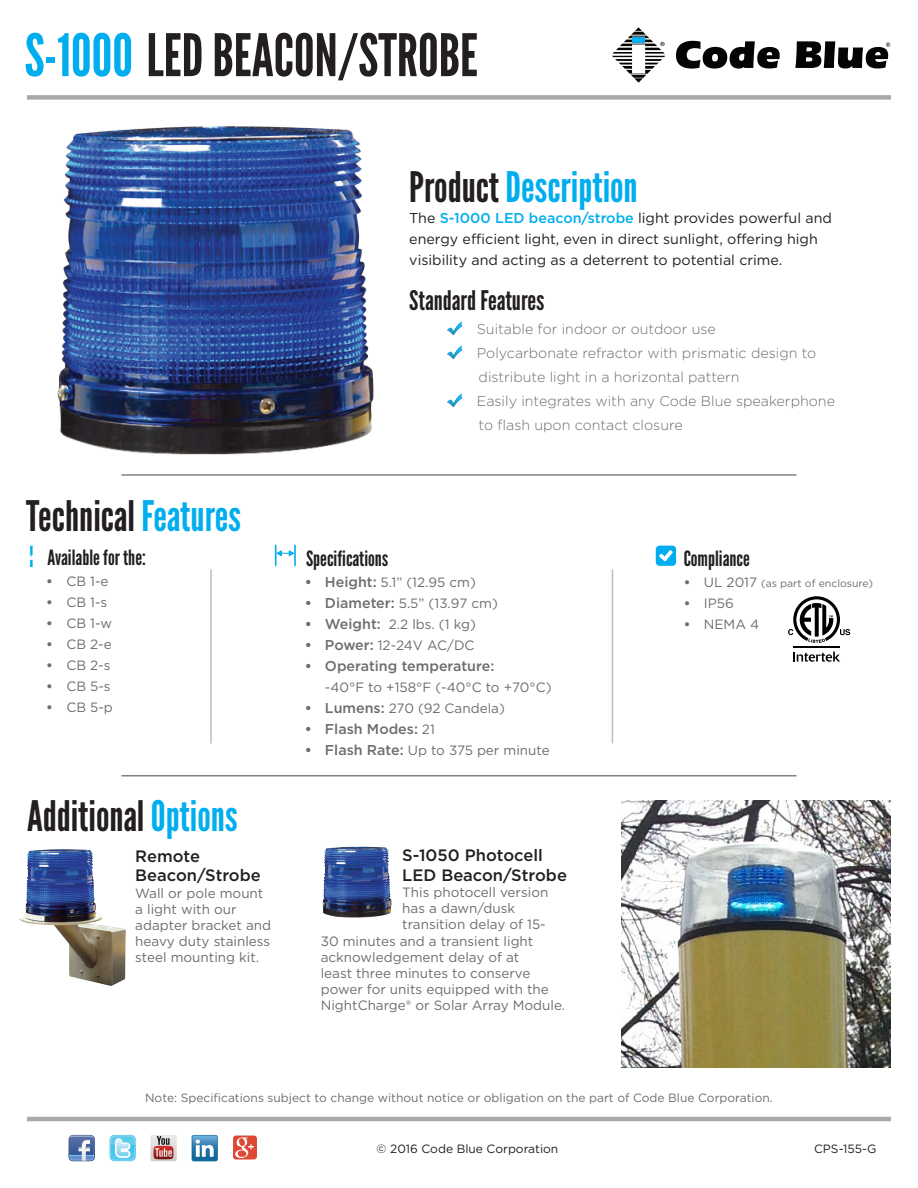
<style>
.page{position:relative;width:918px;height:1188px;background:#fff}
.page>*{position:absolute;margin:0;border:0;box-sizing:border-box;transform-origin:0 0}
.t1{font:58.5px "League Gothic";color:#231f20}
.t2{font:42px "League Gothic";color:#231f20}
.t3{font:42px "League Gothic";color:#00aeef}
.t4{font:27px "League Gothic";color:#231f20}
.t5{font:21px "League Gothic";color:#231f20}
.t6{font:500 16.5px/19.8px "Gotham";color:#231f20}
.t7{font:300 14.25px/24px "Gotham";color:#6c6d70}
.t8{font:14.25px/21px "Gotham";color:#231f20}
.t9{font:500 14.25px "Gotham";color:#6c6d70}
.t10{font:13.5px/16.2px "Gotham";color:#6c6d70}
.t11{font:12px "Gotham";color:#6c6d70}
.t12{font:12px "Gotham";color:#231f20}
.t13{font:10.5px "Gotham";color:#6c6d70}
.s1{color:#00aeef}
.s2{font-weight:700}
.s3{color:#231f20}
.s4{font-weight:500;color:#00aeef}
.s5{font-weight:700;font-size:14.25px}
.s6{font-weight:500;font-size:14.25px}
.s7{font-weight:400;font-size:13.5px}
.s8{font-weight:700;font-size:13.5px}
.s9{font-size:13.5px}
</style>
<div class="page">
<svg style="left:69px;top:1135px;width:26px;height:26px"></svg>
<svg style="left:110px;top:1135px;width:26px;height:26px"></svg>
<img style="left:233px;top:1136px;width:24px;height:23px">
<svg style="left:192px;top:1135px;width:26px;height:26px"></svg>
<img style="left:150px;top:1135px;width:27px;height:26px">
<hr style="left:27px;top:1117px;width:864px;height:4px;background:#a8a9ad">
<svg style="left:676px;top:41px;width:104px;height:28px"></svg>
<svg style="left:795px;top:41px;width:95px;height:28px"></svg>
<svg style="left:612px;top:27px;width:53px;height:56px"></svg>
<div style="left:27px;top:95px;width:864px;height:5px;background:#a8a9ad"></div>
<img style="left:27px;top:95px;width:390px;height:381px">
<img style="left:447px;top:321px;width:16px;height:14px">
<img style="left:447px;top:345px;width:16px;height:14px">
<img style="left:447px;top:393px;width:16px;height:14px">
<svg style="left:29px;top:545px;width:4px;height:23px"></svg>
<hr style="left:275px;top:545px;width:2px;height:20px;background:#00aeef">
<hr style="left:294px;top:545px;width:2px;height:20px;background:#00aeef">
<svg style="left:276px;top:550px;width:19px;height:7px"></svg>
<hr style="left:210px;top:569px;width:2px;height:175px;background:#bcbdc0">
<svg style="left:793px;top:652px;width:47px;height:10px"></svg>
<hr style="left:793px;top:647px;width:47px;height:1px;background:#000">
<svg style="left:788px;top:596px;width:62px;height:47px"></svg>
<svg style="left:656px;top:546px;width:20px;height:20px"></svg>
<hr style="left:612px;top:569px;width:1px;height:175px;background:#bcbdc0">
<hr style="left:122px;top:474px;width:674px;height:2px;background:#808285">
<img style="left:322px;top:846px;width:70px;height:72px">
<img style="left:19px;top:849px;width:107px;height:137px">
<hr style="left:122px;top:775px;width:674px;height:1px;background:#808285">
<img style="left:621px;top:800px;width:270px;height:267px">
<p class="t1" style="left:25px;top:20px;width:455px"><span class="s1">S-1000</span> LED BEACON/STROBE</p>
<p class="t2" style="left:26px;top:491px;width:216px">Technical <span class="s1">Features</span></p>
<p class="t5" style="left:48px;top:545px;width:100px">Available for the:</p>
<p class="t10" style="left:46px;top:573px;width:64px"><span class="s2">•</span> CB 1-e</p>
<p class="t10" style="left:46px;top:594px;width:63px"><span class="s2">•</span> CB 1-s</p>
<p class="t10" style="left:46px;top:615px;width:67px"><span class="s2">•</span> CB 1-w</p>
<p class="t10" style="left:46px;top:636px;width:67px"><span class="s2">•</span> CB 2-e</p>
<p class="t10" style="left:46px;top:657px;width:66px"><span class="s2">•</span> CB 2-s</p>
<p class="t10" style="left:46px;top:678px;width:66px"><span class="s2">•</span> CB 5-s</p>
<p class="t10" style="left:46px;top:699px;width:68px"><span class="s2">•</span> CB 5-p</p>
<p class="t2" style="left:27px;top:791px;width:212px">Additional <span class="s1">Options</span></p>
<p class="t6" style="left:135px;top:846px;width:66px">Remote</p>
<p class="t6" style="left:135px;top:865px;width:127px">Beacon/Strobe</p>
<p class="t10" style="left:135px;top:885px;width:137px">Wall or pole mount a light with our adapter bracket and heavy duty stainless steel mounting kit.</p>
<p class="t3" style="left:409px;top:162px;width:230px"><span class="s3">Product</span> Description</p>
<p class="t8" style="left:409px;top:208px;width:424px">The <span class="s4">S-1000 LED beacon/strobe</span> light provides powerful and energy efficient light, even in direct sunlight, offering high visibility and acting as a deterrent to potential crime.</p>
<p class="t4" style="left:409px;top:284px;width:137px">Standard Features</p>
<p class="t7" style="left:477px;top:317px;width:241px">Suitable for indoor or outdoor use</p>
<p class="t7" style="left:477px;top:341px;width:341px">Polycarbonate refractor with prismatic design to distribute light in a horizontal pattern</p>
<p class="t7" style="left:477px;top:389px;width:360px">Easily integrates with any Code Blue speakerphone to flash upon contact closure</p>
<p class="t5" style="left:306px;top:546px;width:84px">Specifications</p>
<p class="t10" style="left:305px;top:574px;width:173px"><span class="s5">•</span> <span class="s6">Height:</span> 5.1” (12.95 cm)</p>
<p class="t10" style="left:305px;top:595px;width:195px"><span class="s5">•</span> <span class="s6">Diameter:</span> 5.5” (13.97 cm)</p>
<p class="t10" style="left:305px;top:616px;width:173px"><span class="s5">•</span> <span class="s6">Weight:</span> 2.2 lbs. (1 kg)</p>
<p class="t10" style="left:305px;top:637px;width:171px"><span class="s5">•</span> <span class="s6">Power:</span> 12-24V AC/DC</p>
<p class="t9" style="left:305px;top:657px;width:191px"><span class="s2">•</span> Operating temperature:</p>
<p class="t10" style="left:325px;top:679px;width:228px">-40°F to +158°F (-40°C to +70°C)</p>
<p class="t10" style="left:305px;top:700px;width:202px"><span class="s5">•</span> <span class="s6">Lumens:</span> 270 (92 Candela)</p>
<p class="t9" style="left:305px;top:720px;width:132px"><span class="s2">•</span> Flash Modes: <span class="s7">21</span></p>
<p class="t10" style="left:305px;top:742px;width:247px"><span class="s5">•</span> <span class="s6">Flash Rate:</span> Up to 375 per minute</p>
<p class="t6" style="left:402px;top:845px;width:166px">S-1050 Photocell<br>LED Beacon/Strobe</p>
<p class="t10" style="left:402px;top:884px;width:148px">This photocell version</p>
<p class="t10" style="left:402px;top:900px;width:114px">has a dawn/dusk</p>
<p class="t10" style="left:402px;top:916px;width:145px">transition delay of 15-</p>
<p class="t10" style="left:321px;top:933px;width:214px">30 minutes and a transient light</p>
<p class="t10" style="left:321px;top:949px;width:200px">acknowledgement delay of at</p>
<p class="t10" style="left:321px;top:965px;width:211px">least three minutes to conserve</p>
<p class="t10" style="left:321px;top:981px;width:230px">power for units equipped with the</p>
<p class="t10" style="left:321px;top:997px;width:246px">NightCharge® or Solar Array Module.</p>
<p class="t5" style="left:684px;top:546px;width:68px">Compliance</p>
<p class="t13" style="left:684px;top:577px;width:191px"><span class="s8">•</span> <span class="s9">UL 2017</span> (as part of enclosure)</p>
<p class="t10" style="left:684px;top:595px;width:52px"><span class="s2">•</span> IP56</p>
<p class="t10" style="left:684px;top:616px;width:77px"><span class="s2">•</span> NEMA 4</p>
<p class="t11" style="left:145px;top:1090px;width:629px">Note: Specifications subject to change without notice or obligation on the part of Code Blue Corporation.</p>
<p class="t12" style="left:377px;top:1141px;width:183px">© 2016 Code Blue Corporation</p>
<p class="t12" style="left:814px;top:1141px;width:64px">CPS-155-G</p>
</div>
